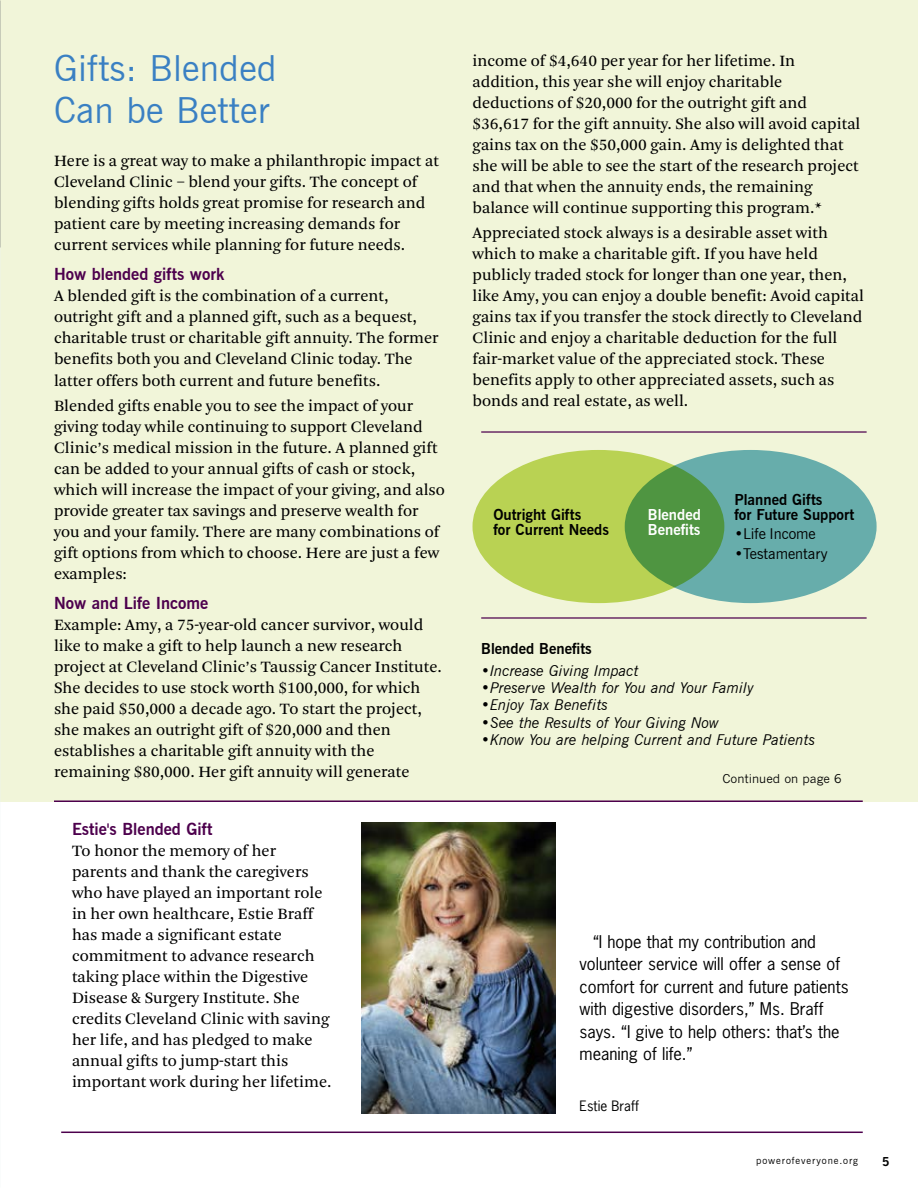
<style>
.page{position:relative;width:918px;height:1188px;background:#fff}
.page>*{position:absolute;margin:0;border:0;box-sizing:border-box;transform-origin:0 0}
.t1{font:36px/42px "News Gothic BT";letter-spacing:.01em;color:#3a80c3}
.t2{font:16.5px/21px "Arnhem Blond";color:#000}
.t3{font:16.5px/22.5px "News Gothic";color:#000}
.t4{font:700 16.5px "News Gothic BT";color:#4d004d}
.t5{font:italic 15px "News Gothic BT";color:#000}
.t6{font:700 15px/15px "News Gothic BT";color:#000}
.t7{font:15px "News Gothic BT";color:#000}
.t8{font:700 15px/15px "News Gothic BT";color:#fff}
.t9{font:13.5px "News Gothic";color:#000}
.t10{font:12px "News Gothic";color:#000}
.t11{font:700 12px "News Gothic";color:#000}
.t12{font:9.75px "News Gothic BT";letter-spacing:.095em;color:#000}
</style>
<div class="page">
<div style="left:0;top:0;width:918px;height:802px;background:#f1f5d9"></div>
<div style="left:473px;top:450px;width:251px;height:153px;background:#b9d253;border-radius:50%"></div>
<svg style="left:625px;top:450px;width:252px;height:153px;background:#60a68d"></svg>
<hr style="left:481px;top:431px;width:386px;height:2px;background:#4d004d">
<hr style="left:481px;top:617px;width:386px;height:2px;background:#4d004d">
<img style="left:361px;top:823px;width:194px;height:291px">
<hr style="left:54px;top:800px;width:809px;height:2px;background:#4d004d">
<hr style="left:61px;top:1132px;width:802px;height:1px;background:#4d004d">
<h1 class="t1" style="left:54px;top:47px;width:224px">Gifts: Blended<br>Can be Better</h1>
<p class="t2" style="left:54px;top:151px;width:386px">Here is a great way to make a philanthropic impact at Cleveland Clinic – blend your gifts. The concept of blending gifts holds great promise for research and patient care by meeting increasing demands for current services while planning for future needs.</p>
<p class="t4" style="left:54px;top:265px;width:172px">How blended gifts work</p>
<p class="t2" style="left:54px;top:286px;width:386px">A blended gift is the combination of a current, outright gift and a planned gift, such as a bequest, charitable trust or charitable gift annuity. The former benefits both you and Cleveland Clinic today. The latter offers both current and future benefits.</p>
<p class="t2" style="left:54px;top:396px;width:392px">Blended gifts enable you to see the impact of your giving today while continuing to support Cleveland Clinic’s medical mission in the future. A planned gift can be added to your annual gifts of cash or stock, which will increase the impact of your giving, and also provide greater tax savings and preserve wealth for you and your family. There are many combinations of gift options from which to choose. Here are just a few examples:</p>
<p class="t4" style="left:54px;top:593px;width:156px">Now and Life Income</p>
<p class="t2" style="left:54px;top:615px;width:389px">Example: Amy, a 75-year-old cancer survivor, would like to make a gift to help launch a new research project at Cleveland Clinic’s Taussig Cancer Institute.<br>She decides to use stock worth $100,000, for which she paid $50,000 a decade ago. To start the project, she makes an outright gift of $20,000 and then establishes a charitable gift annuity with the remaining $80,000. Her gift annuity will generate</p>
<p class="t4" style="left:72px;top:819px;width:142px">Estie's Blended Gift</p>
<p class="t2" style="left:72px;top:841px;width:261px">To honor the memory of her parents and thank the caregivers who have played an important role in her own healthcare, Estie Braff has made a significant estate commitment to advance research taking place within the Digestive<br>Disease &amp; Surgery Institute. She credits Cleveland Clinic with saving her life, and has pledged to make annual gifts to jump-start this important work during her lifetime.</p>
<p class="t2" style="left:473px;top:50px;width:389px">income of $4,640 per year for her lifetime. In addition, this year she will enjoy charitable deductions of $20,000 for the outright gift and $36,617 for the gift annuity. She also will avoid capital gains tax on the $50,000 gain. Amy is delighted that she will be able to see the start of the research project and that when the annuity ends, the remaining balance will continue supporting this program.*</p>
<p class="t2" style="left:473px;top:223px;width:393px">Appreciated stock always is a desirable asset with which to make a charitable gift. If you have held publicly traded stock for longer than one year, then, like Amy, you can enjoy a double benefit: Avoid capital gains tax if you transfer the stock directly to Cleveland Clinic and enjoy a charitable deduction for the full fair-market value of the appreciated stock. These benefits apply to other appreciated assets, such as bonds and real estate, as well.</p>
<p class="t6" style="left:493px;top:507px;width:117px">Outright Gifts<br>for Current Needs</p>
<p class="t8" style="left:648px;top:507px;width:55px">Blended<br>Benefits</p>
<p class="t6" style="left:734px;top:492px;width:122px">Planned Gifts<br>for Future Support</p>
<p class="t7" style="left:734px;top:525px;width:83px">•Life Income</p>
<p class="t7" style="left:734px;top:545px;width:95px">•Testamentary</p>
<p class="t6" style="left:481px;top:641px;width:112px">Blended Benefits</p>
<p class="t5" style="left:481px;top:661px;width:159px">•Increase Giving Impact</p>
<p class="t5" style="left:481px;top:679px;width:274px">•Preserve Wealth for You and Your Family</p>
<p class="t5" style="left:481px;top:696px;width:128px">•Enjoy Tax Benefits</p>
<p class="t5" style="left:481px;top:713px;width:239px">•See the Results of Your Giving Now</p>
<p class="t5" style="left:481px;top:731px;width:336px">•Know You are helping Current and Future Patients</p>
<p class="t10" style="left:722px;top:772px;width:121px">Continued on page 6</p>
<p class="t3" style="left:580px;top:930px;width:271px;text-indent:13px">“I hope that my contribution and volunteer service will offer a sense of comfort for current and future patients with digestive disorders,” Ms. Braff says. “I give to help others: that’s the meaning of life.”</p>
<p class="t9" style="left:580px;top:1097px;width:61px">Estie Braff</p>
<p class="t12" style="left:756px;top:1155px;width:103px">powerofeveryone.org</p>
<p class="t11" style="left:882px;top:1154px;width:9px">5</p>
</div>
